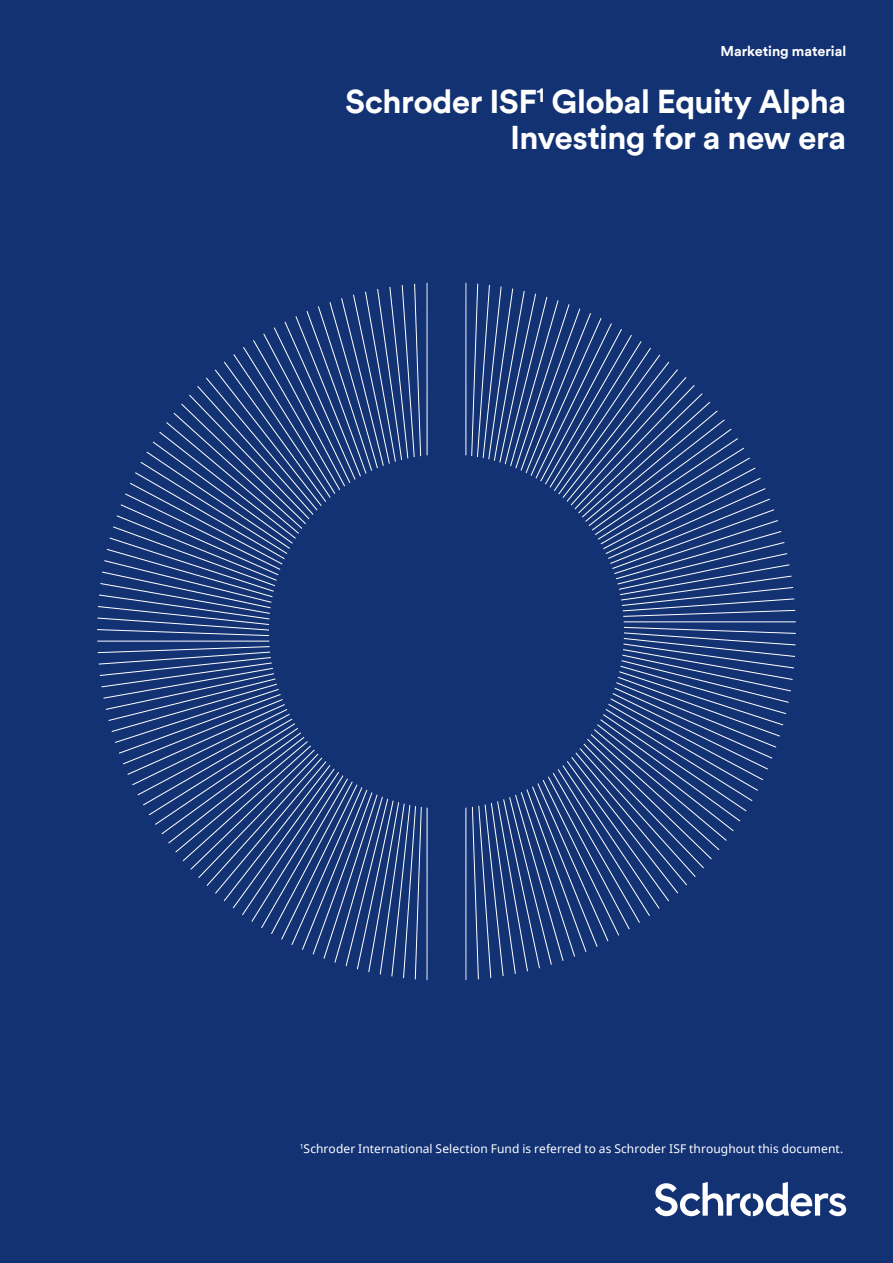
<style>
.page{position:relative;width:893px;height:1263px;background:#123274}
.page>*{position:absolute;margin:0;border:0;box-sizing:border-box;transform-origin:0 0}
.t1{font:700 33px/36px "Schroders Circular TT";letter-spacing:-.02em;color:#fff;text-align:right}
.t2{font:700 14.25px "Schroders Circular TT";letter-spacing:-.005em;color:#fff}
.t3{font:12px "Noto Sans";letter-spacing:.005em;color:#fff}
</style>
<div class="page">
<svg style="left:655px;top:1182px;width:191px;height:34px"></svg>
<svg style="left:465px;top:283px;width:331px;height:697px"></svg>
<svg style="left:97px;top:283px;width:331px;height:697px"></svg>
<p class="t2" style="left:720px;top:41px;width:127px">Marketing material</p>
<h1 class="t1" style="left:345px;top:82px;width:502px">Schroder ISF<sup>1</sup> Global Equity Alpha<br>Investing for a new era</h1>
<p class="t3" style="left:300px;top:1140px;width:545px"><sup>1</sup>Schroder International Selection Fund is referred to as Schroder ISF throughout this document.</p>
</div>
